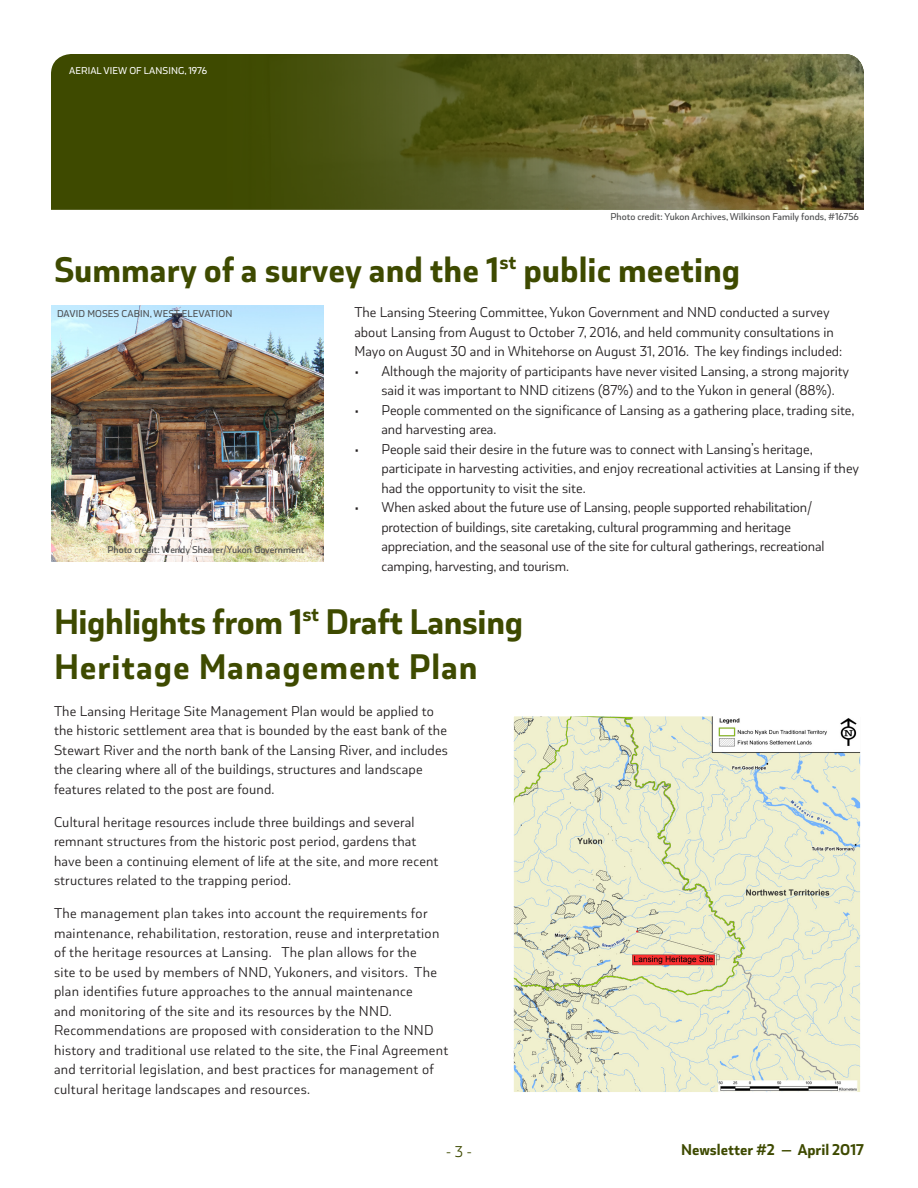
<style>
.page{position:relative;width:918px;height:1188px;background:#fff}
.page>*{position:absolute;margin:0;border:0;box-sizing:border-box;transform-origin:0 0}
._1_Subhead{font:700 37.5px/45px "Coversans";color:#3e4a00}
.t1{font:700 16.5px "Coversans";color:#3e4a00}
.t2{font:16.5px "Coversans";color:#3e4a00}
._1_Body_copy{font:15px/19.5px "Coversans";letter-spacing:.005em;color:#231f20}
._1_Photo_credit{font:500 10.5px "Coversans";color:#4b4c4d}
._1_Photo_caption{font:500 10.5px "Coversans";letter-spacing:.01em;color:#4b4c4d}
._1_Photo_caption-2{font:500 10.5px "Coversans";letter-spacing:.01em;color:#fff}
</style>
<div class="page">
<img style="left:51px;top:305px;width:273px;height:257px">
<div style="left:51px;top:54px;width:144px;height:156px;background:#3e4a00"></div>
<img style="left:195px;top:54px;width:669px;height:156px">
<img style="left:515px;top:718px;width:344px;height:373px">
<div style="left:510px;top:713px;width:354px;height:383px;border:4px solid #fff"></div>
<p class="_1_Photo_caption-2" style="left:69px;top:65px;width:139px">AERIAL VIEW OF LANSING, 1976</p>
<p class="_1_Photo_credit" style="left:611px;top:211px;width:250px">Photo credit: Yukon Archives, Wilkinson Family fonds, #16756</p>
<p class="_1_Subhead" style="left:54px;top:248px;width:688px">Summary of a survey and the 1<sup>st</sup> public meeting</p>
<p class="_1_Photo_caption" style="left:57px;top:307px;width:177px">DAVID MOSES CABIN, WEST ELEVATION</p>
<p class="_1_Photo_credit" style="left:107px;top:544px;width:198px">Photo credit: Wendy Shearer/Yukon Government</p>
<p class="_1_Body_copy" style="left:354px;top:302px;width:490px">The Lansing Steering Committee, Yukon Government and NND conducted a survey about Lansing from August to October 7, 2016, and held community consultations in<br>Mayo on August 30 and in Whitehorse on August 31, 2016. The key findings included:</p>
<p class="_1_Body_copy" style="left:381px;top:361px;width:469px;text-indent:-27px">• Although the majority of participants have never visited Lansing, a strong majority said it was important to NND citizens (87%) and to the Yukon in general (88%).</p>
<p class="_1_Body_copy" style="left:381px;top:400px;width:475px;text-indent:-27px">• People commented on the significance of Lansing as a gathering place, trading site, and harvesting area.</p>
<p class="_1_Body_copy" style="left:381px;top:439px;width:479px;text-indent:-27px">• People said their desire in the future was to connect with Lansing’s heritage, participate in harvesting activities, and enjoy recreational activities at Lansing if they had the opportunity to visit the site.</p>
<p class="_1_Body_copy" style="left:381px;top:497px;width:445px;text-indent:-27px">• When asked about the future use of Lansing, people supported rehabilitation/ protection of buildings, site caretaking, cultural programming and heritage appreciation, and the seasonal use of the site for cultural gatherings, recreational camping, harvesting, and tourism.</p>
<p class="_1_Subhead" style="left:54px;top:599px;width:471px">Highlights from 1<sup>st</sup> Draft Lansing<br>Heritage Management Plan</p>
<p class="_1_Body_copy" style="left:54px;top:701px;width:395px">The Lansing Heritage Site Management Plan would be applied to the historic settlement area that is bounded by the east bank of the Stewart River and the north bank of the Lansing River, and includes the clearing where all of the buildings, structures and landscape features related to the post are found.</p>
<p class="_1_Body_copy" style="left:54px;top:812px;width:386px">Cultural heritage resources include three buildings and several remnant structures from the historic post period, gardens that have been a continuing element of life at the site, and more recent structures related to the trapping period.</p>
<p class="_1_Body_copy" style="left:54px;top:904px;width:396px">The management plan takes into account the requirements for maintenance, rehabilitation, restoration, reuse and interpretation of the heritage resources at Lansing. The plan allows for the<br>site to be used by members of NND, Yukoners, and visitors. The plan identifies future approaches to the annual maintenance<br>and monitoring of the site and its resources by the NND.<br>Recommendations are proposed with consideration to the NND history and traditional use related to the site, the Final Agreement and territorial legislation, and best practices for management of cultural heritage landscapes and resources.</p>
<p class="t2" style="left:446px;top:1142px;width:28px">- 3 -</p>
<p class="t1" style="left:681px;top:1140px;width:184px">Newsletter #2 — April 2017</p>
</div>
